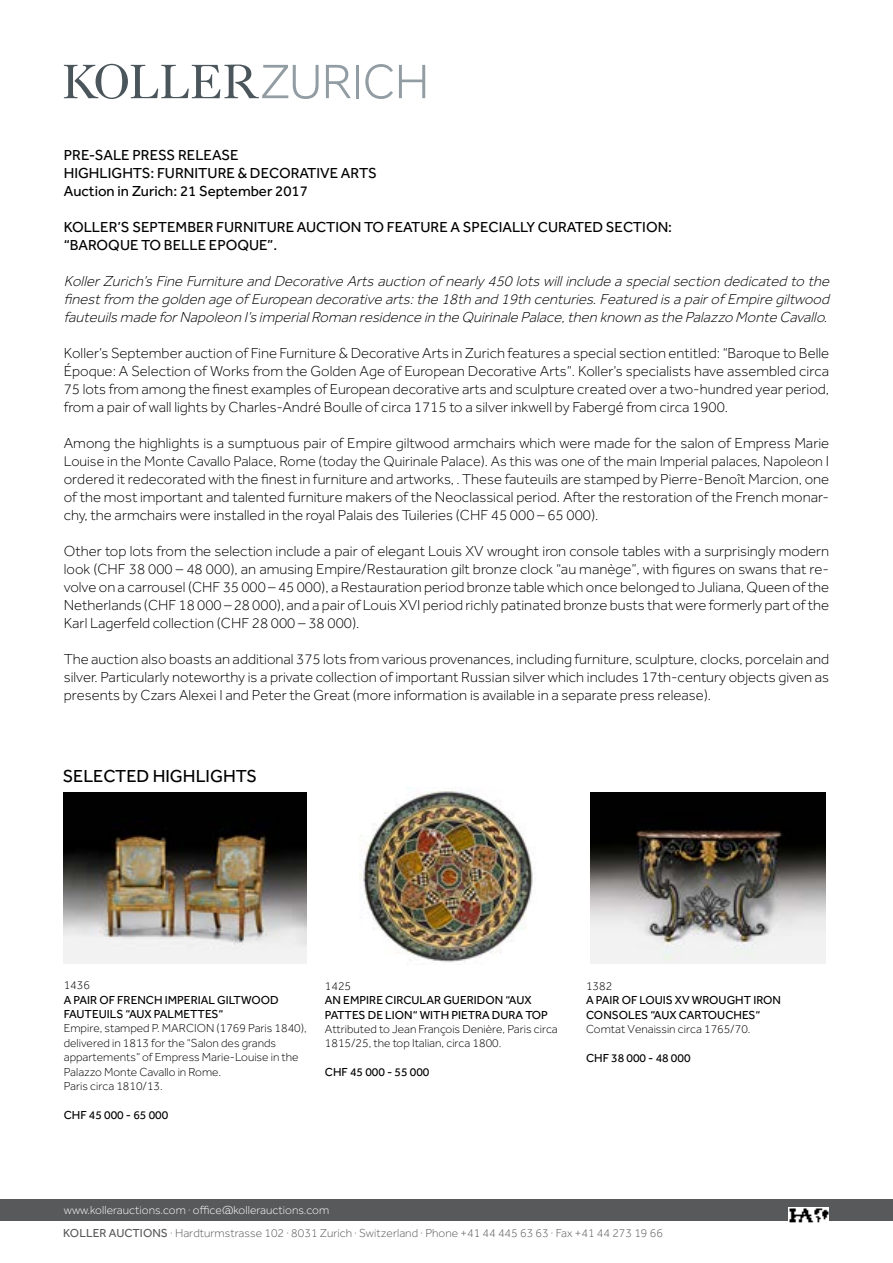
<style>
.page{position:relative;width:893px;height:1263px;background:#fff}
.page>*{position:absolute;margin:0;border:0;box-sizing:border-box;transform-origin:0 0}
.t1{font:18px "Effra";color:#000}
.t2{font:300 15px/18px "Effra";color:#000;text-align:justify}
.t3{font:italic 300 15px/18px "Effra";color:#000;text-align:justify}
.t4{font:15px/18px "Effra";color:#000}
.t5{font:300 14.55px "Effra";color:#000}
.t6{font:300 12px/14.4px "Effra";color:#000}
.t7{font:12px/14.4px "Effra";color:#000}
.t8{font:300 12px "Effra";letter-spacing:.005em;color:#58595b}
.t9{font:300 12px "Effra";letter-spacing:.005em;color:#fff}
.s1{font-size:15px}
.s2{font-weight:400}
</style>
<div class="page">
<div style="left:0;top:1199px;width:893px;height:22px;background:#58595b"></div>
<img style="left:789px;top:1208px;width:40px;height:15px">
<svg style="left:64px;top:64px;width:255px;height:34px"></svg>
<svg style="left:326px;top:65px;width:25px;height:33px"></svg>
<hr style="left:356px;top:65px;width:3px;height:33px;background:#929ca3">
<svg style="left:365px;top:64px;width:28px;height:34px"></svg>
<svg style="left:399px;top:65px;width:26px;height:33px"></svg>
<img style="left:64px;top:792px;width:243px;height:171px">
<img style="left:359px;top:787px;width:174px;height:178px">
<img style="left:590px;top:793px;width:235px;height:170px">
<p class="t4" style="left:64px;top:145px;width:315px">PRE-SALE PRESS RELEASE<br>HIGHLIGHTS: FURNITURE &amp; DECORATIVE ARTS<br>Auction in Zurich: 21 September 2017</p>
<p class="t4" style="left:64px;top:217px;width:610px">KOLLER’S SEPTEMBER FURNITURE AUCTION TO FEATURE A SPECIALLY CURATED SECTION: “BAROQUE TO BELLE EPOQUE”.</p>
<p class="t3" style="left:64px;top:272px;width:771px">KollerZurich’sFine Furniture and Decorative Artsauction of nearly450 lotswillinclude a specialsection dedicated to the finestfrom the golden age of European decorative arts:the 18th and 19th centuries.Featured isa pairof Empire giltwood fauteuilsmade forNapoleon I’simperialRoman residence in the Quirinale Palace,then known asthe Palazzo Monte Cavallo.</p>
<p class="t2" style="left:64px;top:344px;width:767px">Koller’s September auction of Fine Furniture &amp; Decorative Arts in Zurich features a special section entitled: “Baroque to Belle Époque: A Selection of Works from the Golden Age of European Decorative Arts”. Koller’s specialists have assembled circa 75 lots from among the finest examples of European decorative arts and sculpture created over a two-hundred year period, from a pair of wall lights by Charles-André Boulle of circa 1715 to a silver inkwell by Fabergé from circa 1900.</p>
<p class="t2" style="left:64px;top:434px;width:767px">Among the highlights is a sumptuous pair of Empire giltwood armchairs which were made for the salon of Empress Marie</p>
<p class="t5" style="left:64px;top:453px;width:767px">Louise in the Monte Cavallo Palace, Rome (today the Quirinale Palace). As this was one of the main Imperial palaces, Napoleon <span class="s1">I</span></p>
<p class="t2" style="left:64px;top:470px;width:767px">ordered it redecorated with the finest in furniture and artworks, . These fauteuils are stamped by Pierre-Benoît Marcion, one of the most important and talented furniture makers of the Neoclassical period. After the restoration of the French monar&shy;chy, the armchairs were installed in the royal Palais des Tuileries (CHF 45 000 – 65 000).</p>
<p class="t2" style="left:64px;top:542px;width:767px">Other top lots from the selection include a pair of elegant Louis XV wrought iron console tables with a surprisingly modern look (CHF 38 000 – 48 000), an amusing Empire/Restauration gilt bronze clock “au manège”, with figures on swans that re&shy;volve on a carrousel (CHF 35 000 – 45 000), a Restauration period bronze table which once belonged to Juliana, Queen of the Netherlands (CHF 18 000 – 28 000), and a pair of Louis XVI period richly patinated bronze busts that were formerly part of the Karl Lagerfeld collection (CHF 28 000 – 38 000).</p>
<p class="t2" style="left:64px;top:650px;width:767px">The auction also boasts an additional 375 lots from various provenances, including furniture, sculpture, clocks, porcelain and silver. Particularly noteworthy is a private collection of important Russian silver which includes 17th-century objects given as presents by Czars Alexei I and Peter the Great (more information is available in a separate press release).</p>
<p class="t1" style="left:63px;top:765px;width:196px">SELECTED HIGHLIGHTS</p>
<p class="t6" style="left:64px;top:978px;width:28px">1436</p>
<p class="t7" style="left:64px;top:992px;width:216px">A PAIR OF FRENCH IMPERIAL GILTWOOD<br>FAUTEUILS “AUX PALMETTES“</p>
<p class="t6" style="left:64px;top:1021px;width:244px">Empire, stamped P. MARCION (1769 Paris 1840), delivered in 1813 for the “Salon des grands appartements” of Empress Marie-Louise in the Palazzo Monte Cavallo in Rome.<br>Paris circa 1810/13.</p>
<p class="t7" style="left:64px;top:1107px;width:106px">CHF 45 000 - 65 000</p>
<p class="t6" style="left:325px;top:978px;width:28px">1425</p>
<p class="t7" style="left:325px;top:993px;width:225px">AN EMPIRE CIRCULAR GUERIDON “AUX<br>PATTES DE LION“ WITH PIETRA DURA TOP</p>
<p class="t6" style="left:325px;top:1022px;width:234px">Attributed to Jean François Denière, Paris circa<br>1815/25, the top Italian, circa 1800.</p>
<p class="t7" style="left:325px;top:1065px;width:106px">CHF 45 000 - 55 000</p>
<p class="t6" style="left:586px;top:978px;width:28px">1382</p>
<p class="t7" style="left:586px;top:993px;width:197px">A PAIR OF LOUIS XV WROUGHT IRON<br>CONSOLES “AUX CARTOUCHES“</p>
<p class="t6" style="left:586px;top:1022px;width:166px">Comtat Venaissin circa 1765/70.</p>
<p class="t7" style="left:586px;top:1050px;width:106px">CHF 38 000 - 48 000</p>
<p class="t9" style="left:64px;top:1203px;width:267px">www.kollerauctions.com · office@kollerauctions.com</p>
<p class="t8" style="left:63px;top:1226px;width:601px"><span class="s2">KOLLER AUCTIONS</span> · Hardturmstrasse 102 · 8031 Zurich · Switzerland · Phone +41 44 445 63 63 · Fax +41 44 273 19 66</p>
</div>
